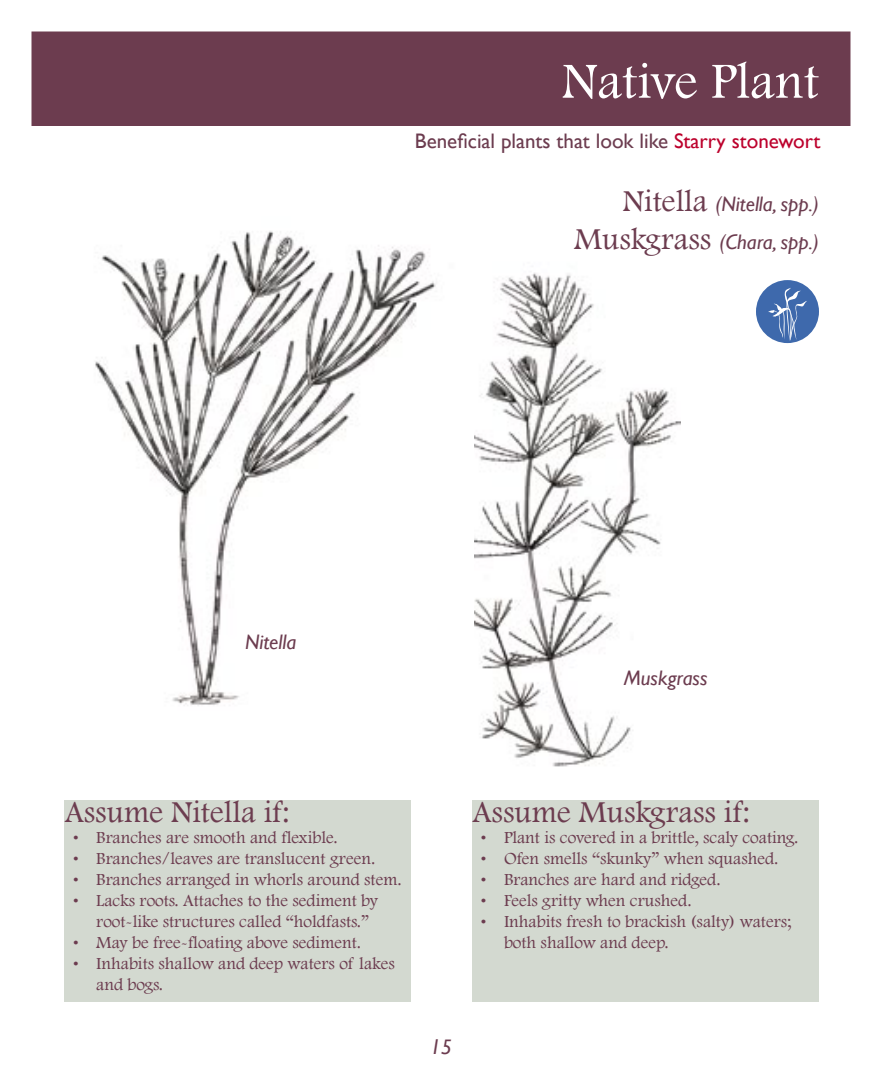
<style>
.page{position:relative;width:882px;height:1071px;background:#fff}
.page>*{position:absolute;margin:0;border:0;box-sizing:border-box;transform-origin:0 0}
.t1{font:52.5px "Footlight MT Light";color:#fff}
.t2{font:31.5px "Footlight MT Light";color:#6c3c4f}
.t3{font:italic 21px/37.8px "Gill Sans";color:#6c3c4f;text-align:right}
.t4{font:21px "Gill Sans";color:#6c3c4f}
.t5{font:17.5px/21px "Footlight MT Light";color:#6c3c4f}
.s1{color:#bc002c}
.s2{font-family:"Footlight MT Light";font-style:normal;font-size:31.5px}
</style>
<div class="page">
<img style="left:474px;top:272px;width:206px;height:495px">
<img style="left:95px;top:231px;width:341px;height:475px">
<div style="left:756px;top:280px;width:63px;height:63px;background:#3e69ac;border-radius:50%"></div>
<svg style="left:768px;top:288px;width:39px;height:53px"></svg>
<div style="left:32px;top:32px;width:818px;height:94px;background:#6c3c4f"></div>
<div style="left:65px;top:801px;width:346px;height:201px;background:#d3d9d0"></div>
<div style="left:472px;top:801px;width:347px;height:201px;background:#d3d9d0"></div>
<h1 class="t1" style="left:562px;top:50px;width:259px">Native Plant</h1>
<p class="t4" style="left:415px;top:129px;width:407px">Beneficial plants that look like <span class="s1">Starry stonewort</span></p>
<p class="t3" style="left:574px;top:185px;width:246px"><span class="s2">Nitella</span> (Nitella, spp.)<br><span class="s2">Muskgrass</span> (Chara, spp.)</p>
<p class="t3" style="left:245px;top:623px;width:53px">Nitella</p>
<p class="t3" style="left:624px;top:659px;width:85px">Muskgrass</p>
<h2 class="t2" style="left:65px;top:794px;width:226px">Assume Nitella if:</h2>
<p class="t5" style="left:96px;top:827px;width:307px">Branches are smooth and flexible.<br>Branches/leaves are translucent green.<br>Branches arranged in whorls around stem.<br>Lacks roots. Attaches to the sediment by root-like structures called “holdfasts.” May be free-floating above sediment.<br>Inhabits shallow and deep waters of lakes and bogs.</p>
<p class="t5" style="left:74px;top:827px;width:6px;text-align:justify">• • • •</p>
<p class="t5" style="left:74px;top:932px;width:6px">• •</p>
<h2 class="t2" style="left:472px;top:794px;width:279px">Assume Muskgrass if:</h2>
<p class="t5" style="left:504px;top:827px;width:296px">Plant is covered in a brittle, scaly coating.<br>Ofen smells “skunky” when squashed.<br>Branches are hard and ridged.<br>Feels gritty when crushed.<br>Inhabits fresh to brackish (salty) waters; both shallow and deep.</p>
<p class="t5" style="left:481px;top:827px;width:6px;text-align:justify">• • • • •</p>
<p class="t3" style="left:430px;top:1028px;width:23px">15</p>
</div>
